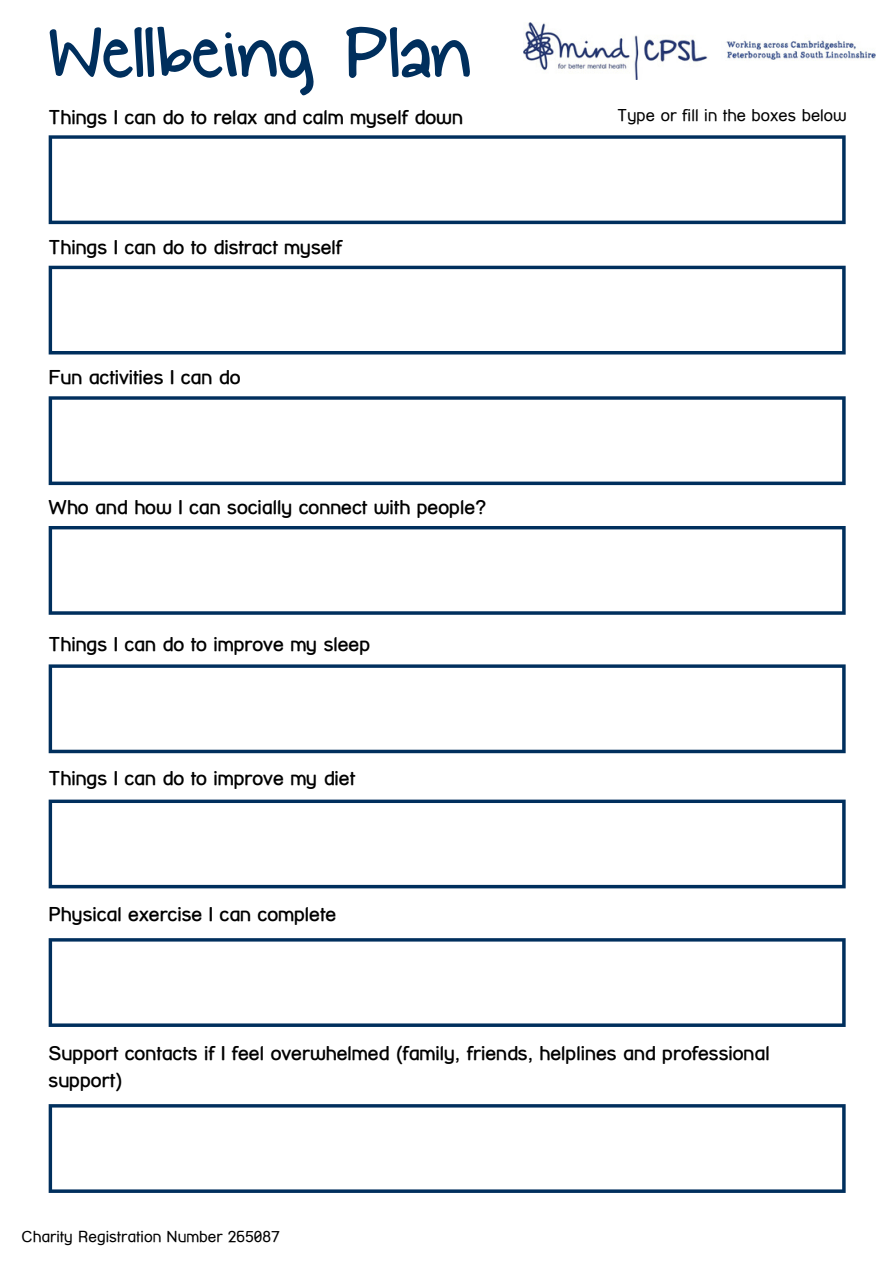
<style>
.page{position:relative;width:894px;height:1264px;background:#fff}
.page>*{position:absolute;margin:0;border:0;box-sizing:border-box;transform-origin:0 0}
.t1{font:79.95px "KG Small Town Southern Girl";color:#002f5d}
.t2{font:700 19.5px/27px "Street Corner";color:#000}
.t3{font:16.65px "Street Corner";color:#000}
.t4{font:15.6px "Street Corner";color:#000}
</style>
<div class="page">
<svg style="left:49px;top:135px;width:796px;height:89px"></svg>
<svg style="left:49px;top:266px;width:796px;height:88px"></svg>
<svg style="left:49px;top:396px;width:796px;height:89px"></svg>
<svg style="left:49px;top:526px;width:796px;height:88px"></svg>
<svg style="left:49px;top:664px;width:796px;height:89px"></svg>
<svg style="left:49px;top:799px;width:796px;height:89px"></svg>
<svg style="left:49px;top:938px;width:796px;height:88px"></svg>
<svg style="left:49px;top:1104px;width:796px;height:88px"></svg>
<img style="left:523px;top:22px;width:352px;height:58px">
<svg style="left:225px;top:32px;width:6px;height:6px"></svg>
<h1 class="t1" style="left:49px;top:10px;width:423px">Wellbeing Plan</h1>
<p class="t2" style="left:49px;top:103px;width:416px">Things I can do to relax and calm myself down</p>
<p class="t2" style="left:49px;top:233px;width:295px">Things I can do to distract myself</p>
<p class="t2" style="left:49px;top:363px;width:193px">Fun activities I can do</p>
<p class="t2" style="left:49px;top:494px;width:439px">Who and how I can socially connect with people?</p>
<p class="t2" style="left:49px;top:630px;width:323px">Things I can do to improve my sleep</p>
<p class="t2" style="left:49px;top:764px;width:308px">Things I can do to improve my diet</p>
<p class="t2" style="left:49px;top:901px;width:289px">Physical exercise I can complete</p>
<p class="t3" style="left:617px;top:106px;width:231px">Type or fill in the boxes below</p>
<p class="t2" style="left:49px;top:1039px;width:722px">Support contacts if I feel overwhelmed (family, friends, helplines and professional support)</p>
<p class="t4" style="left:21px;top:1227px;width:260px">Charity Registration Number 265087</p>
</div>
